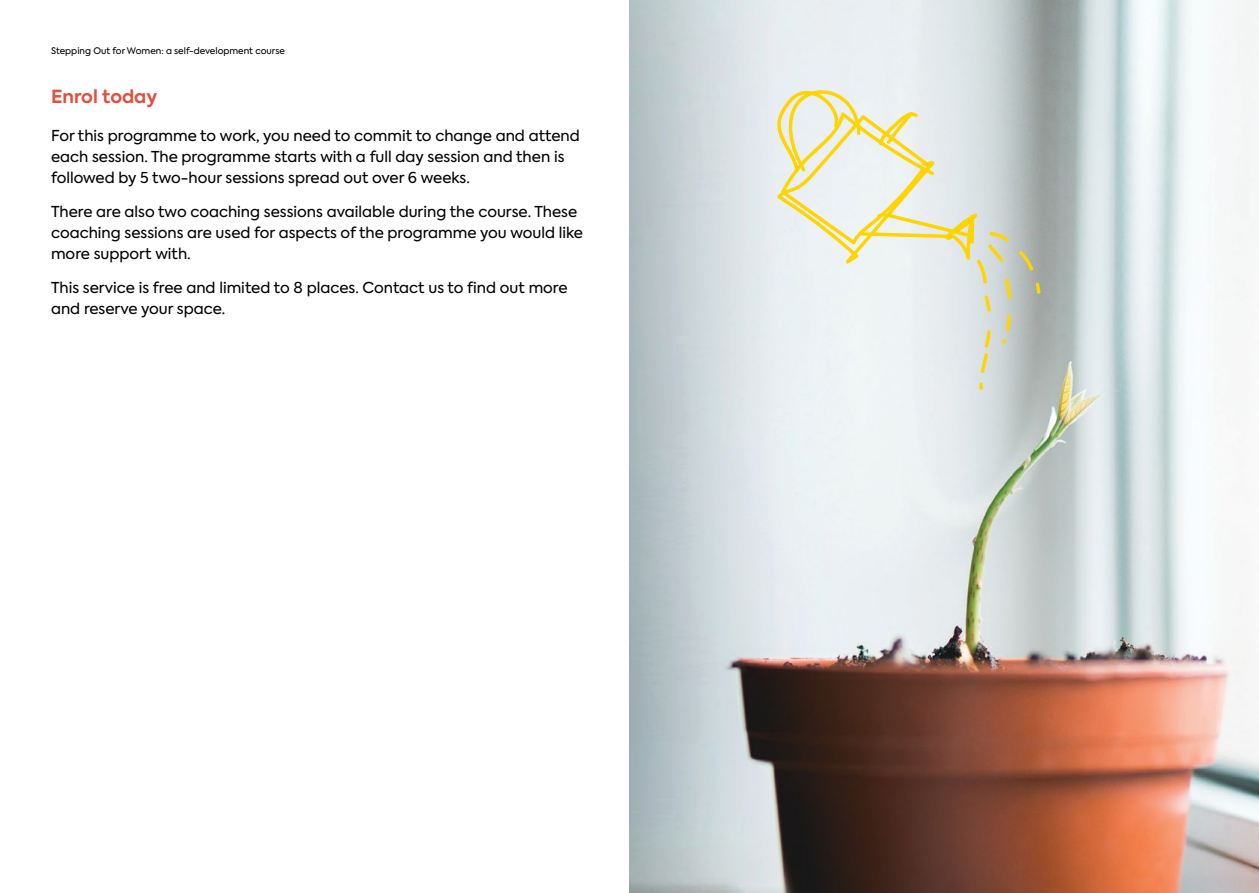
<style>
.page{position:relative;width:1259px;height:893px;background:#fff}
.page>*{position:absolute;margin:0;border:0;box-sizing:border-box;transform-origin:0 0}
.t1{font:700 18px "Axiforma";color:#e34f3d}
.t2{font:15px/21px "Axiforma";color:#000}
.t3{font:9px "Axiforma";color:#000}
</style>
<div class="page">
<img style="left:629px;top:0;width:630px;height:893px">
<svg style="left:1017px;top:250px;width:16px;height:21px"></svg>
<svg style="left:1035px;top:283px;width:5px;height:11px"></svg>
<svg style="left:777px;top:90px;width:234px;height:284px;background:#e7e9d9"></svg>
<svg style="left:979px;top:383px;width:4px;height:7px"></svg>
<p class="t3" style="left:51px;top:45px;width:235px">Stepping Out for Women: a self-development course</p>
<p class="t1" style="left:51px;top:84px;width:108px">Enrol today</p>
<p class="t2" style="left:51px;top:126px;width:530px">For this programme to work, you need to commit to change and attend each session. The programme starts with a full day session and then is followed by 5 two-hour sessions spread out over 6 weeks.</p>
<p class="t2" style="left:51px;top:201px;width:533px">There are also two coaching sessions available during the course. These coaching sessions are used for aspects of the programme you would like more support with.</p>
<p class="t2" style="left:51px;top:277px;width:518px">This service is free and limited to 8 places. Contact us to find out more and reserve your space.</p>
</div>
